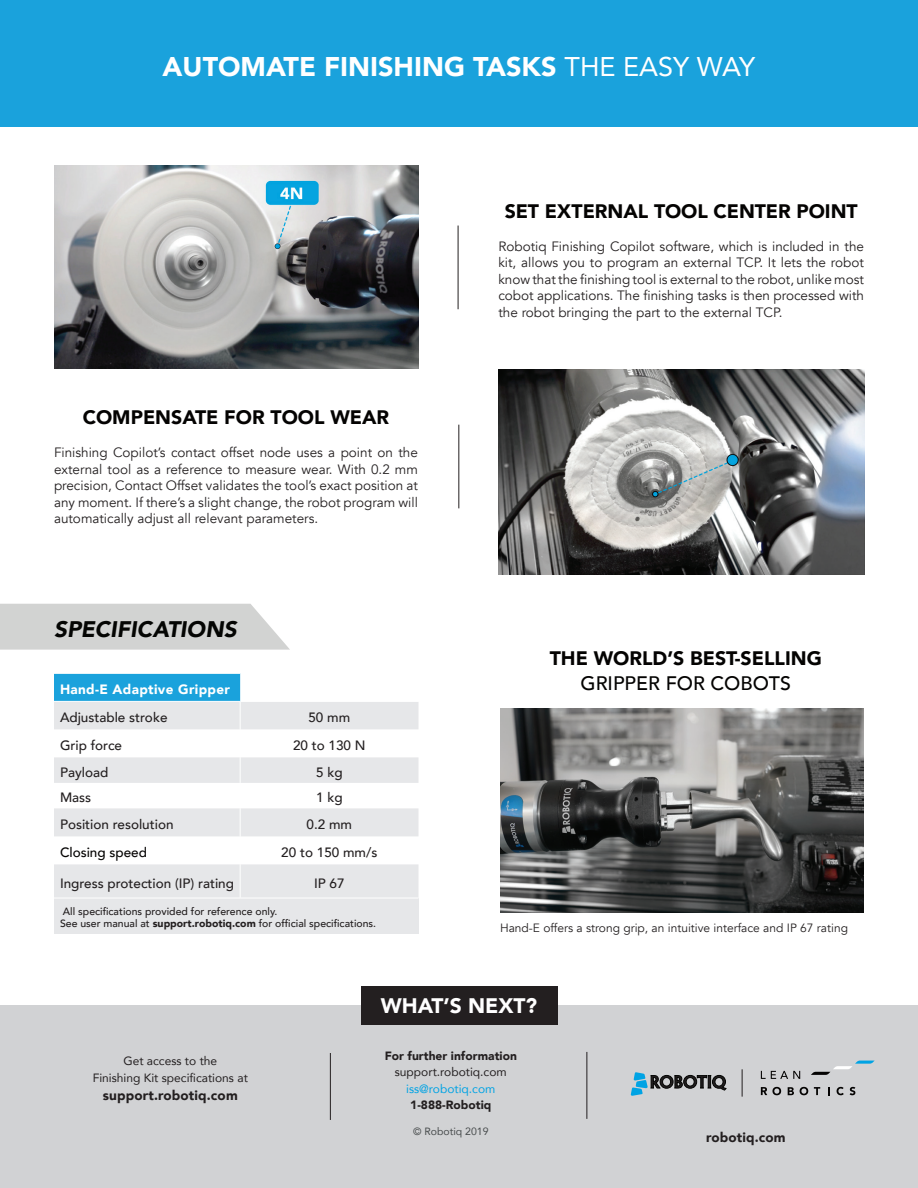
<style>
.page{position:relative;width:918px;height:1188px;background:#fff}
.page>*{position:absolute;margin:0;border:0;box-sizing:border-box;transform-origin:0 0}
.t1{font:900 27px "Avenir";color:#fff}
.t2{font:italic 900 22.5px "Avenir";color:#040503}
.t3{font:900 21px "Avenir";color:#fff}
.t4{font:900 19.5px "Avenir";color:#040302}
.t5{font:500 19.5px "Avenir";color:#040302}
.t6{font:13.5px/16.5px "Avenir";color:#231f20;text-align:justify}
.t7{font:500 13.5px "Avenir";color:#231f20}
.t8{font:900 13.5px "Avenir";letter-spacing:.01em;color:#231f20}
.t9{font:900 13.5px "Avenir";letter-spacing:.025em;color:#fff}
.t10{font:500 13.5px "Avenir";color:#040302}
.t11{font:12px/16.5px "Avenir";color:#231f20;text-align:center}
.t12{font:12px "Avenir";color:#231f20}
.t13{font:900 12px "Avenir";color:#231f20}
.t14{font:12px "Avenir";color:#00a3e4}
.t15{font:500 10.5px/12.6px "Avenir";color:#231f20}
.t16{font:10.5px "Avenir";color:#474b4c}
.s1{font-weight:400}
.s2{font-weight:900}
</style>
<div class="page">
<div style="left:0;top:0;width:918px;height:126px;background:#1aa2dc"></div>
<div style="left:0;top:1005px;width:918px;height:183px;background:#d1d2d4"></div>
<hr style="left:330px;top:1053px;width:1px;height:67px;background:#231f20">
<hr style="left:586px;top:1052px;width:1px;height:67px;background:#231f20">
<hr style="left:458px;top:425px;width:1px;height:83px;background:#231f20">
<hr style="left:458px;top:226px;width:1px;height:83px;background:#231f20">
<div style="left:54px;top:674px;width:187px;height:27px;background:#1aa2dc"></div>
<svg style="left:54px;top:702px;width:364px;height:196px;fill:#e6e7e9"></svg>
<div style="left:54px;top:898px;width:364px;height:35px;background:#e6e7e9"></div>
<svg style="left:240px;top:702px;width:1px;height:162px"></svg>
<hr style="left:240px;top:864px;width:1px;height:34px;background:#fff">
<hr style="left:54px;top:898px;width:186px;height:1px;background:#fff">
<hr style="left:240px;top:898px;width:179px;height:1px;background:#fff">
<svg style="left:0;top:604px;width:290px;height:46px;background:#d5d6d5"></svg>
<svg style="left:631px;top:1072px;width:95px;height:24px"></svg>
<svg style="left:742px;top:1069px;width:1px;height:28px"></svg>
<img style="left:54px;top:166px;width:364px;height:203px">
<img style="left:498px;top:370px;width:366px;height:204px">
<img style="left:500px;top:709px;width:364px;height:203px">
<svg style="left:811px;top:1061px;width:63px;height:14px"></svg>
<svg style="left:788px;top:1087px;width:6px;height:8px"></svg>
<svg style="left:761px;top:1087px;width:20px;height:8px"></svg>
<svg style="left:800px;top:1087px;width:8px;height:8px"></svg>
<svg style="left:814px;top:1087px;width:6px;height:8px"></svg>
<svg style="left:828px;top:1087px;width:2px;height:8px"></svg>
<svg style="left:837px;top:1087px;width:7px;height:8px"></svg>
<svg style="left:850px;top:1087px;width:5px;height:8px"></svg>
<svg style="left:761px;top:1071px;width:39px;height:8px"></svg>
<div style="left:361px;top:986px;width:196px;height:38px;background:#231f20"></div>
<h1 class="t1" style="left:163px;top:43px;width:594px">AUTOMATE FINISHING TASKS <span class="s1">THE EASY WAY</span></h1>
<h3 class="t4" style="left:83px;top:401px;width:308px">COMPENSATE FOR TOOL WEAR</h3>
<p class="t6" style="left:54px;top:445px;width:365px">Finishing Copilot’s contact offset node uses a point on the external tool as a reference to measure wear. With 0.2 mm precision, Contact Offset validates the tool’s exact position at any moment. If there’s a slight change, the robot program will automatically adjust all relevant parameters.</p>
<h2 class="t2" style="left:54px;top:611px;width:184px">SPECIFICATIONS</h2>
<p class="t9" style="left:60px;top:678px;width:171px">Hand-E Adaptive Gripper</p>
<p class="t7" style="left:60px;top:706px;width:109px">Adjustable stroke</p>
<p class="t7" style="left:308px;top:706px;width:43px">50 mm</p>
<p class="t7" style="left:60px;top:734px;width:64px">Grip force</p>
<p class="t7" style="left:293px;top:734px;width:74px">20 to 130 N</p>
<p class="t7" style="left:60px;top:761px;width:50px">Payload</p>
<p class="t7" style="left:316px;top:761px;width:28px">5 kg</p>
<p class="t7" style="left:60px;top:786px;width:33px">Mass</p>
<p class="t7" style="left:316px;top:786px;width:28px">1 kg</p>
<p class="t7" style="left:60px;top:813px;width:115px">Position resolution</p>
<p class="t7" style="left:307px;top:813px;width:47px">0.2 mm</p>
<p class="t10" style="left:60px;top:841px;width:89px">Closing speed</p>
<p class="t7" style="left:281px;top:841px;width:98px">20 to 150 mm/s</p>
<p class="t7" style="left:60px;top:872px;width:176px">Ingress protection (IP) rating</p>
<p class="t7" style="left:314px;top:872px;width:32px">IP 67</p>
<p class="t15" style="left:60px;top:904px;width:318px">All specifications provided for reference only.<br>See user manual at <span class="s2">support.robotiq.com</span> for official specifications.</p>
<h3 class="t4" style="left:505px;top:194px;width:355px">SET EXTERNAL TOOL CENTER POINT</h3>
<p class="t6" style="left:498px;top:238px;width:367px">Robotiq Finishing Copilot software, which is included in the kit, allows you to program an external TCP. It lets the robot know that the finishing tool is external to the robot, unlike most cobot applications. The finishing tasks is then processed with the robot bringing the part to the external TCP.</p>
<h3 class="t4" style="left:550px;top:641px;width:274px">THE WORLD’S BEST-SELLING</h3>
<h3 class="t5" style="left:581px;top:667px;width:212px">GRIPPER FOR COBOTS</h3>
<p class="t12" style="left:500px;top:921px;width:349px">Hand-E offers a strong grip, an intuitive interface and IP 67 rating</p>
<p class="t11" style="left:93px;top:1052px;width:157px">Get access to the<br>Finishing Kit specifications at</p>
<p class="t8" style="left:103px;top:1083px;width:136px">support.robotiq.com</p>
<h3 class="t3" style="left:381px;top:987px;width:158px">WHAT’S NEXT?</h3>
<p class="t13" style="left:385px;top:1045px;width:134px">For further information</p>
<p class="t11" style="left:395px;top:1063px;width:113px">support.robotiq.com</p>
<p class="t14" style="left:406px;top:1079px;width:91px">iss@robotiq.com</p>
<p class="t13" style="left:410px;top:1095px;width:83px">1-888-Robotiq</p>
<p class="t16" style="left:413px;top:1122px;width:77px">© Robotiq 2019</p>
<p class="t8" style="left:706px;top:1125px;width:81px">robotiq.com</p>
</div>
